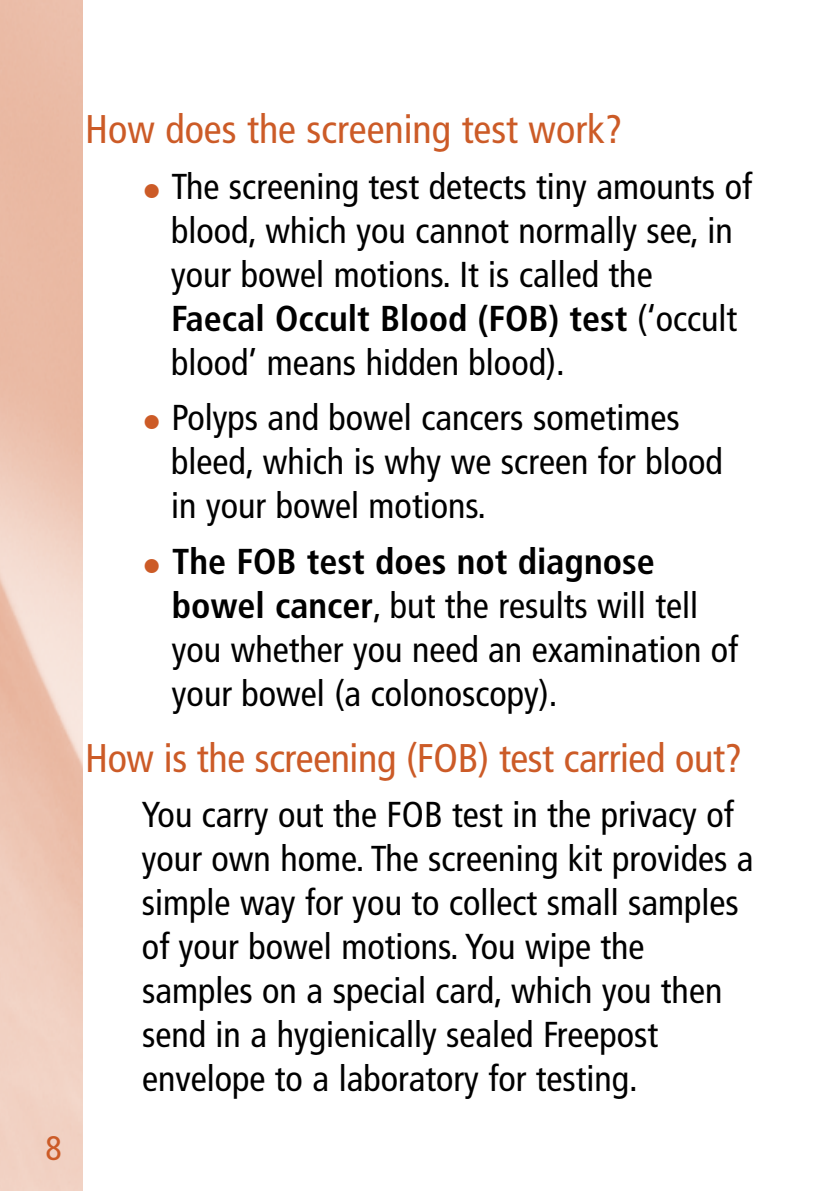
<style>
.page{position:relative;width:840px;height:1191px;background:#fff}
.page>*{position:absolute;margin:0;border:0;box-sizing:border-box;transform-origin:0 0}
.t1{font:condensed 40px "Frutiger";letter-spacing:-.01em;color:#cc5b27}
.t2{font:condensed 36px/44px "Frutiger";color:#000}
.t3{font:condensed 34px "Frutiger";color:#cc5b27}
.s1{font-size:40px;color:#cc5b27}
.s2{font-weight:700}
</style>
<div class="page">
<p class="t3" style="left:45px;top:1134px;width:18px">8</p>
<h2 class="t1" style="left:85px;top:113px;width:539px">How does the screening test work?</h2>
<p class="t2" style="left:171px;top:167px;width:582px;text-indent:-29px"><span class="s1">•</span> The screening test detects tiny amounts of blood, which you cannot normally see, in your bowel motions. It is called the <span class="s2">Faecal Occult Blood (FOB) test</span> (‘occult blood’ means hidden blood).</p>
<p class="t2" style="left:171px;top:398px;width:553px;text-indent:-29px"><span class="s1">•</span> Polyps and bowel cancers sometimes bleed, which is why we screen for blood in your bowel motions.</p>
<p class="t2" style="left:172px;top:542px;width:567px;text-indent:-30px"><span class="s1">•</span> <span class="s2">The FOB test does not diagnose bowel cancer</span>, but the results will tell you whether you need an examination of your bowel (a colonoscopy).</p>
<h2 class="t1" style="left:85px;top:742px;width:658px">How is the screening (FOB) test carried out?</h2>
<p class="t2" style="left:142px;top:795px;width:613px">You carry out the FOB test in the privacy of your own home. The screening kit provides a simple way for you to collect small samples of your bowel motions. You wipe the samples on a special card, which you then send in a hygienically sealed Freepost envelope to a laboratory for testing.</p>
</div>
